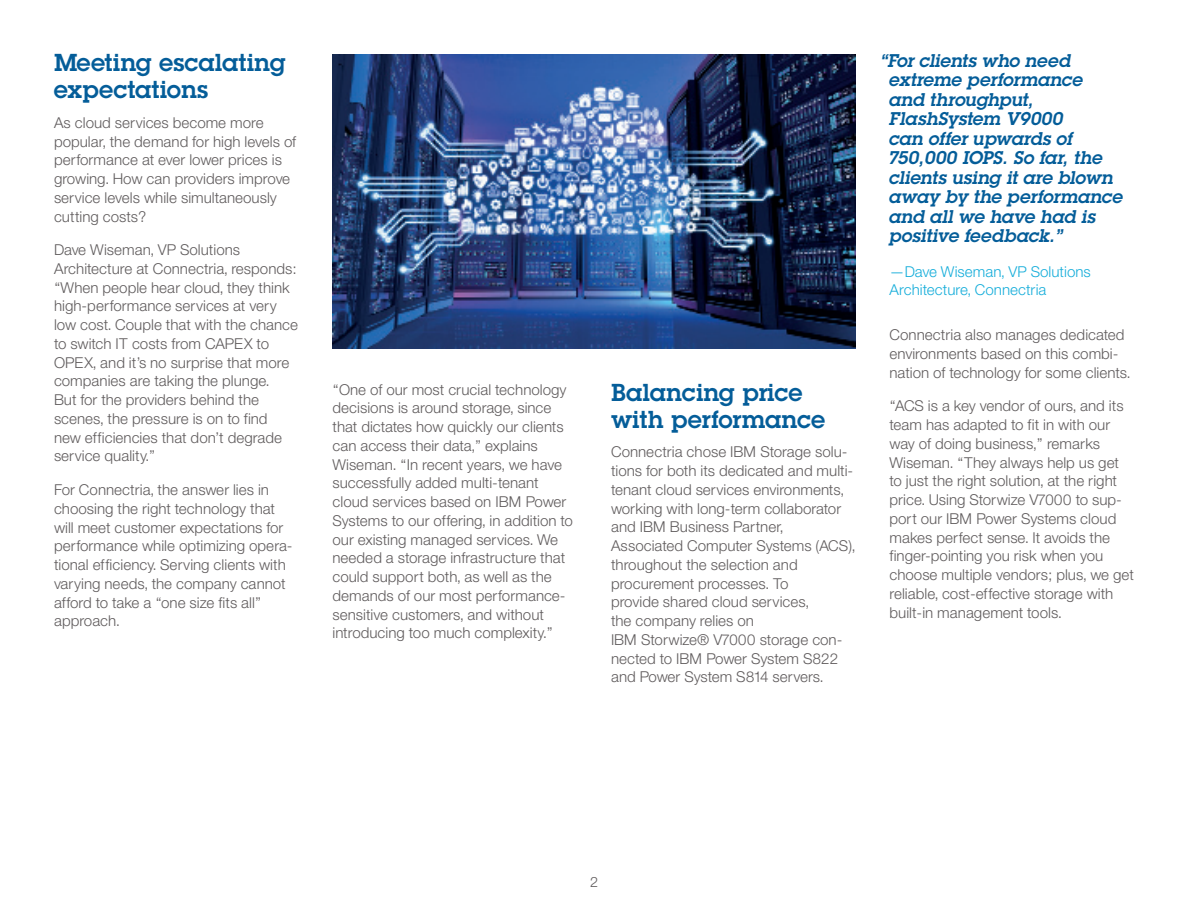
<style>
.page{position:relative;width:1188px;height:918px;background:#fff}
.page>*{position:absolute;margin:0;border:0;box-sizing:border-box;transform-origin:0 0}
.TextHead1{font:24px/27px "Lubalin Demifor IBM";color:#045d99}
.STEPPLACE{font:18px/19.5px "Lubalin Demi Italicfor IBM";color:#045d99}
.TextStyle1{font:15px/18.8px "Helv Neue Lightfor IBM";color:#5f5b5c}
.QuoteAttr{font:15px/18px "Helv Neue Lightfor IBM";color:#15adda}
.Page_No{font:14.25px "Helv Neue Lightfor IBM";color:#5f5b5c}
</style>
<div class="page">
<img style="left:333px;top:54px;width:522px;height:294px">
<p class="TextHead1" style="left:54px;top:49px;width:233px">Meeting escalating expectations</p>
<p class="TextStyle1" style="left:54px;top:113px;width:244px">As cloud services become more popular, the demand for high levels of performance at ever lower prices is growing. How can providers improve service levels while simultaneously cutting costs?</p>
<p class="TextStyle1" style="left:54px;top:240px;width:246px">Dave Wiseman, VP Solutions<br>Architecture at Connectria, responds: “When people hear cloud, they think high-performance services at very low cost. Couple that with the chance to switch IT costs from CAPEX to<br>OPEX, and it’s no surprise that more companies are taking the plunge.<br>But for the providers behind the scenes, the pressure is on to find new efficiencies that don’t degrade service quality.”</p>
<p class="TextStyle1" style="left:54px;top:480px;width:240px">For Connectria, the answer lies in choosing the right technology that will meet customer expectations for performance while optimizing opera&shy;tional efficiency. Serving clients with varying needs, the company cannot afford to take a “one size fits all” approach.</p>
<p class="TextStyle1" style="left:333px;top:380px;width:242px">“One of our most crucial technology decisions is around storage, since that dictates how quickly our clients can access their data,” explains Wiseman. “In recent years, we have successfully added multi-tenant cloud services based on IBM Power Systems to our offering, in addition to our existing managed services. We needed a storage infrastructure that could support both, as well as the demands of our most performance&shy;sensitive customers, and without introducing too much complexity.”</p>
<p class="TextHead1" style="left:611px;top:379px;width:215px">Balancing price with performance</p>
<p class="TextStyle1" style="left:611px;top:442px;width:246px">Connectria chose IBM Storage solu&shy;tions for both its dedicated and multi&shy;tenant cloud services environments, working with long-term collaborator and IBM Business Partner,<br>Associated Computer Systems (ACS), throughout the selection and procurement processes. To<br>provide shared cloud services,<br>the company relies on<br>IBM Storwize® V7000 storage con&shy;nected to IBM Power System S822 and Power System S814 servers.</p>
<p class="STEPPLACE" style="left:890px;top:51px;width:235px;text-indent:-9px">“For clients who need extreme performance and throughput,<br>FlashSystem V9000<br>can offer upwards of<br>750,000 IOPS. So far, the clients using it are blown away by the performance and all we have had is positive feedback.”</p>
<p class="QuoteAttr" style="left:890px;top:263px;width:203px">—Dave Wiseman, VP Solutions<br>Architecture, Connectria</p>
<p class="TextStyle1" style="left:890px;top:325px;width:242px">Connectria also manages dedicated environments based on this combi&shy;nation of technology for some clients.</p>
<p class="TextStyle1" style="left:890px;top:396px;width:246px">“ACS is a key vendor of ours, and its team has adapted to fit in with our way of doing business,” remarks Wiseman. “They always help us get to just the right solution, at the right price. Using Storwize V7000 to sup&shy;port our IBM Power Systems cloud makes perfect sense. It avoids the finger-pointing you risk when you choose multiple vendors; plus, we get reliable, cost-effective storage with built-in management tools.</p>
<p class="Page_No" style="left:590px;top:873px;width:9px">2</p>
</div>
